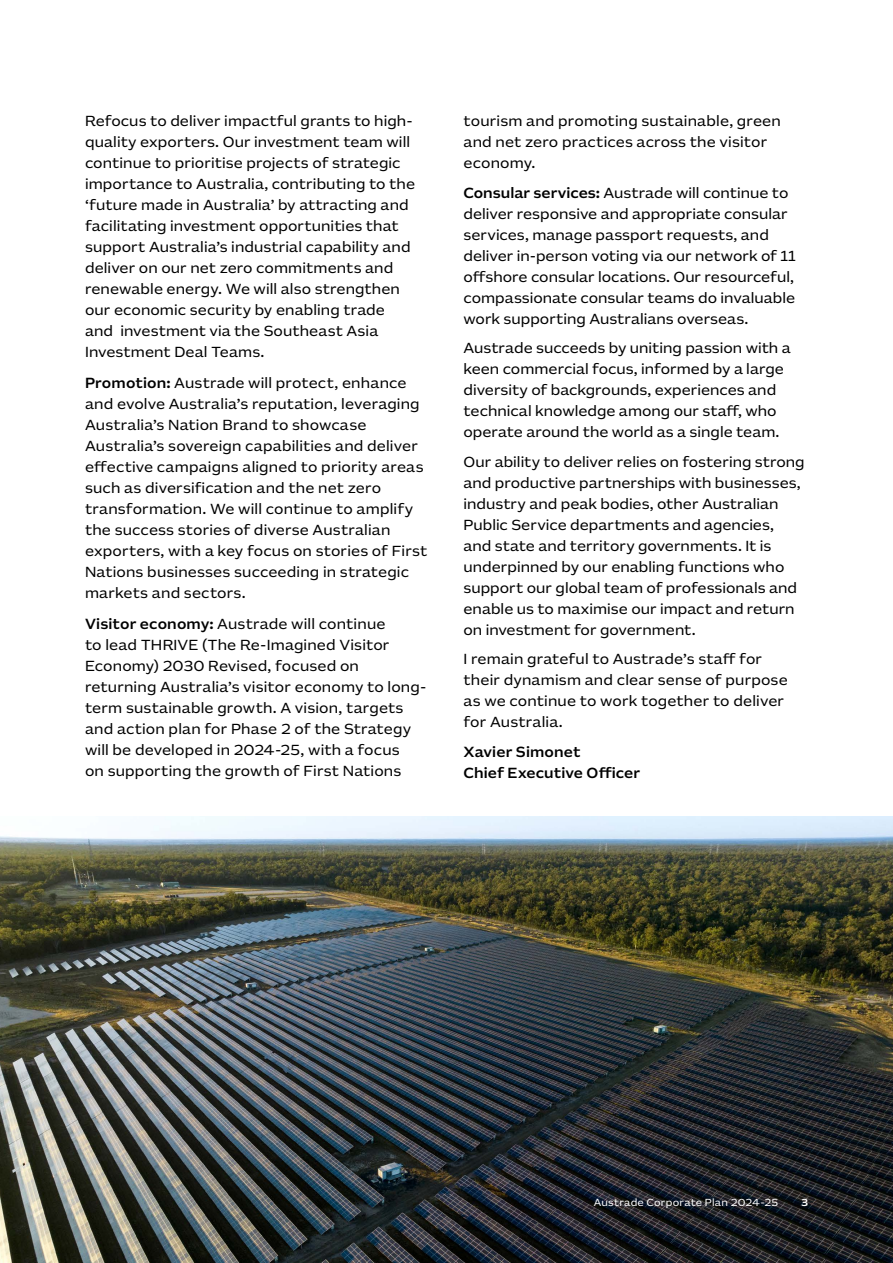
<style>
.page{position:relative;width:893px;height:1263px;background:#fff}
.page>*{position:absolute;margin:0;border:0;box-sizing:border-box;transform-origin:0 0}
._4_Body_copy{font:15px/21px "AU Sans Text";letter-spacing:.005em;color:#000}
._4_Body_copy-2{font:500 15px/21px "AU Sans Text";letter-spacing:.01em;color:#000}
.Folio_R{font:10.5px "AU Sans Text";letter-spacing:.025em;color:#fff}
.Page_No_R{font:500 10.5px "AU Sans Text";color:#fff}
.s1{font-weight:500}
</style>
<div class="page">
<img style="left:0;top:816px;width:893px;height:447px">
<p class="_4_Body_copy" style="left:85px;top:109px;width:332px">Refocus to deliver impactful grants to high&shy;quality exporters. Our investment team will continue to prioritise projects of strategic importance to Australia, contributing to the ‘future made in Australia’ by attracting and facilitating investment opportunities that support Australia’s industrial capability and deliver on our net zero commitments and renewable energy. We will also strengthen our economic security by enabling trade and investment via the Southeast Asia Investment Deal Teams.</p>
<p class="_4_Body_copy" style="left:85px;top:371px;width:344px"><span class="s1">Promotion:</span> Austrade will protect, enhance and evolve Australia’s reputation, leveraging Australia’s Nation Brand to showcase Australia’s sovereign capabilities and deliver effective campaigns aligned to priority areas such as diversification and the net zero transformation. We will continue to amplify the success stories of diverse Australian exporters, with a key focus on stories of First Nations businesses succeeding in strategic markets and sectors.</p>
<p class="_4_Body_copy" style="left:85px;top:612px;width:343px"><span class="s1">Visitor economy:</span> Austrade will continue<br>to lead THRIVE (The Re-Imagined Visitor Economy) 2030 Revised, focused on returning Australia’s visitor economy to long&shy;term sustainable growth. A vision, targets and action plan for Phase 2 of the Strategy will be developed in 2024-25, with a focus<br>on supporting the growth of First Nations</p>
<p class="_4_Body_copy" style="left:463px;top:109px;width:319px">tourism and promoting sustainable, green and net zero practices across the visitor economy.</p>
<p class="_4_Body_copy" style="left:463px;top:180px;width:334px"><span class="s1">Consular services:</span> Austrade will continue to deliver responsive and appropriate consular services, manage passport requests, and deliver in-person voting via our network of 11 offshore consular locations. Our resourceful, compassionate consular teams do invaluable work supporting Australians overseas.</p>
<p class="_4_Body_copy" style="left:463px;top:336px;width:329px">Austrade succeeds by uniting passion with a keen commercial focus, informed by a large diversity of backgrounds, experiences and technical knowledge among our staff, who operate around the world as a single team.</p>
<p class="_4_Body_copy" style="left:463px;top:450px;width:343px">Our ability to deliver relies on fostering strong and productive partnerships with businesses, industry and peak bodies, other Australian Public Service departments and agencies, and state and territory governments. It is underpinned by our enabling functions who support our global team of professionals and enable us to maximise our impact and return on investment for government.</p>
<p class="_4_Body_copy" style="left:463px;top:647px;width:326px">I remain grateful to Austrade’s staff for their dynamism and clear sense of purpose as we continue to work together to deliver for Australia.</p>
<p class="_4_Body_copy-2" style="left:463px;top:739px;width:178px">Xavier Simonet<br>Chief Executive Officer</p>
<p class="Folio_R" style="left:594px;top:1194px;width:186px">Austrade Corporate Plan 2024-25</p>
<p class="Page_No_R" style="left:801px;top:1194px;width:8px">3</p>
</div>
